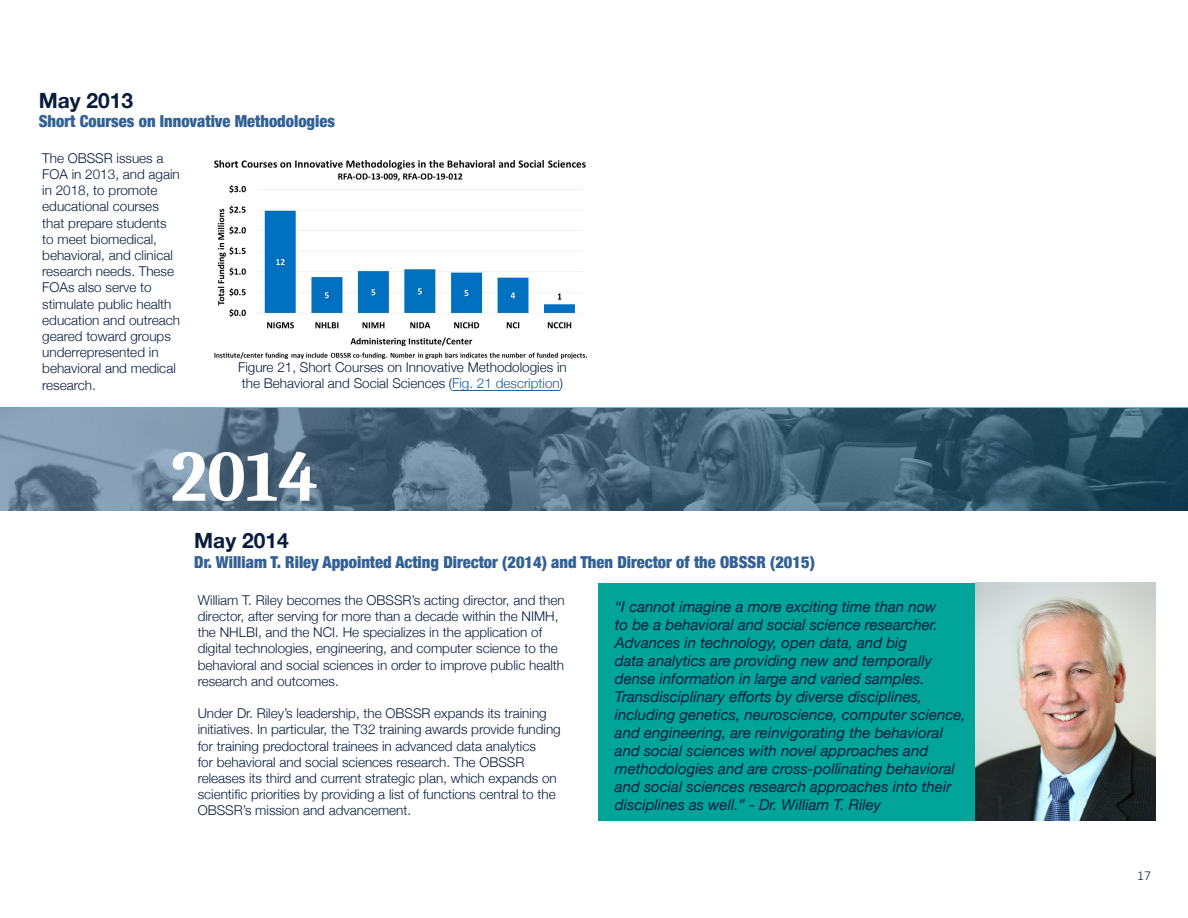
<style>
.page{position:relative;width:1188px;height:918px;background:#fff}
.page>*{position:absolute;margin:0;border:0;box-sizing:border-box;transform-origin:0 0}
.t1{font:700 72px "Caladea";color:#fff}
.t2{font:700 21px "Helvetica Neue";color:#081d3e}
.t3{font:900 condensed 16.5px "Helvetica Neue";color:#326195}
.t4{font:italic 15px/18px "Helvetica Neue";color:#081d3e}
.t5{font:300 13.5px/16.2px "Helvetica Neue";color:#081d3e}
.t6{font:300 13.5px "Calibri";color:#081d3e}
.s1{color:#175d9e}
</style>
<div class="page">
<div style="left:598px;top:583px;width:556px;height:237px;background:#00a499"></div>
<hr style="left:452px;top:390px;width:108px;height:1px;background:#175d9e">
<img style="left:214px;top:160px;width:373px;height:199px">
<svg style="left:0;top:408px;width:1188px;height:103px;background:#4a697d"></svg>
<img style="left:975px;top:583px;width:180px;height:237px">
<h3 class="t2" style="left:39px;top:84px;width:96px">May 2013</h3>
<h3 class="t3" style="left:39px;top:108px;width:298px">Short Courses on Innovative Methodologies</h3>
<p class="t5" style="left:42px;top:149px;width:139px">The OBSSR issues a<br>FOA in 2013, and again in 2018, to promote educational courses that prepare students to meet biomedical, behavioral, and clinical research needs. These<br>FOAs also serve to stimulate public health education and outreach geared toward groups underrepresented in behavioral and medical research.</p>
<p class="t5" style="left:238px;top:358px;width:330px">Figure 21, Short Courses on Innovative Methodologies in the Behavioral and Social Sciences (<span class="s1">Fig. 21 description</span>)</p>
<h2 class="t1" style="left:171px;top:432px;width:149px">2014</h2>
<h3 class="t2" style="left:194px;top:525px;width:96px">May 2014</h3>
<h3 class="t3" style="left:194px;top:549px;width:622px">Dr. William T. Riley Appointed Acting Director (2014) and Then Director of the OBSSR (2015)</h3>
<p class="t5" style="left:198px;top:591px;width:368px">William T. Riley becomes the OBSSR’s acting director, and then director, after serving for more than a decade within the NIMH, the NHLBI, and the NCI. He specializes in the application of digital technologies, engineering, and computer science to the behavioral and social sciences in order to improve public health research and outcomes.</p>
<p class="t5" style="left:198px;top:704px;width:365px">Under Dr. Riley’s leadership, the OBSSR expands its training initiatives. In particular, the T32 training awards provide funding for training predoctoral trainees in advanced data analytics<br>for behavioral and social sciences research. The OBSSR releases its third and current strategic plan, which expands on scientific priorities by providing a list of functions central to the OBSSR’s mission and advancement.</p>
<p class="t4" style="left:615px;top:598px;width:352px">“I cannot imagine a more exciting time than now<br>to be a behavioral and social science researcher.<br>Advances in technology, open data, and big<br>data analytics are providing new and temporally dense information in large and varied samples.<br>Transdisciplinary efforts by diverse disciplines, including genetics, neuroscience, computer science, and engineering, are reinvigorating the behavioral and social sciences with novel approaches and methodologies and are cross-pollinating behavioral and social sciences research approaches into their disciplines as well.” - Dr. William T. Riley</p>
<p class="t6" style="left:1137px;top:867px;width:15px">17</p>
</div>
